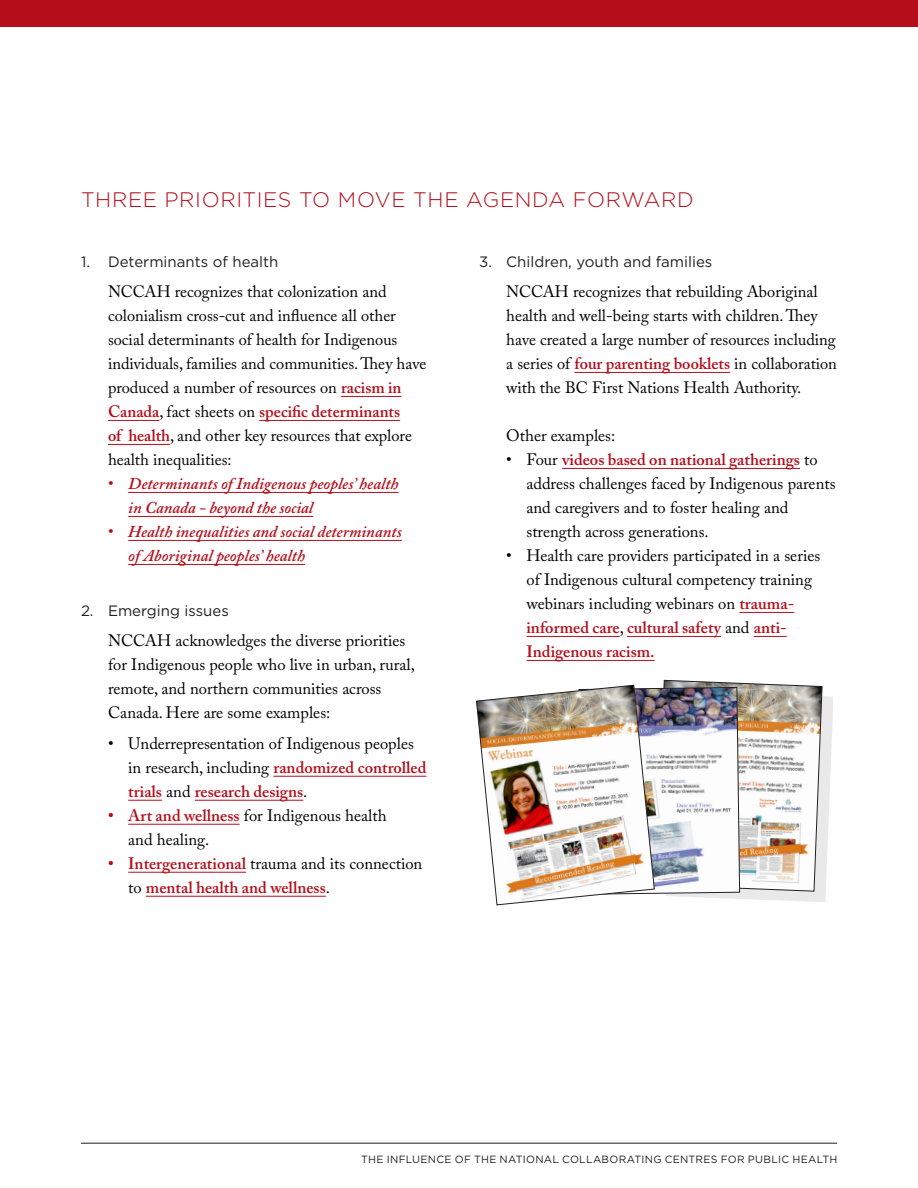
<style>
.page{position:relative;width:918px;height:1188px;background:#fff}
.page>*{position:absolute;margin:0;border:0;box-sizing:border-box;transform-origin:0 0}
.t1{font:300 21px "Gotham HTF";letter-spacing:.025em;color:#b50e1a}
.t2{font:16.5px/24px "Adobe Caslon Pro";color:#000}
.t3{font:italic 600 16.5px/24px "Adobe Caslon Pro";color:#b50e1a}
.t4{font:600 16.5px/24px "Adobe Caslon Pro";color:#b50e1a}
.t5{font:15px "Gotham HTF";color:#231f20}
.t6{font:10.5px "Gotham HTF";letter-spacing:.025em;color:#231f20}
.s1{font-weight:600;color:#b50e1a}
.s2{font-weight:400;font-style:normal}
.s3{font-weight:400;color:#000}
</style>
<div class="page">
<hr style="left:81px;top:1143px;width:756px;height:1px;background:#231f20">
<div style="left:0;top:0;width:918px;height:27px;background:#b50e1a"></div>
<hr style="left:341px;top:396px;width:61px;height:1px;background:#b50e1a">
<hr style="left:108px;top:420px;width:51px;height:1px;background:#b50e1a">
<hr style="left:259px;top:420px;width:141px;height:1px;background:#b50e1a">
<hr style="left:108px;top:444px;width:62px;height:1px;background:#b50e1a">
<hr style="left:128px;top:492px;width:271px;height:1px;background:#b50e1a">
<hr style="left:128px;top:516px;width:185px;height:1px;background:#b50e1a">
<hr style="left:128px;top:540px;width:274px;height:1px;background:#b50e1a">
<hr style="left:128px;top:564px;width:177px;height:1px;background:#b50e1a">
<hr style="left:273px;top:776px;width:153px;height:1px;background:#b50e1a">
<hr style="left:128px;top:800px;width:34px;height:1px;background:#b50e1a">
<hr style="left:195px;top:800px;width:108px;height:1px;background:#b50e1a">
<hr style="left:128px;top:824px;width:112px;height:1px;background:#b50e1a">
<hr style="left:128px;top:872px;width:118px;height:1px;background:#b50e1a">
<hr style="left:146px;top:896px;width:180px;height:1px;background:#b50e1a">
<hr style="left:574px;top:372px;width:156px;height:1px;background:#b50e1a">
<hr style="left:562px;top:468px;width:238px;height:1px;background:#b50e1a">
<hr style="left:739px;top:612px;width:55px;height:1px;background:#b50e1a">
<hr style="left:526px;top:636px;width:94px;height:1px;background:#b50e1a">
<hr style="left:627px;top:636px;width:94px;height:1px;background:#b50e1a">
<hr style="left:754px;top:636px;width:33px;height:1px;background:#b50e1a">
<hr style="left:526px;top:660px;width:129px;height:1px;background:#b50e1a">
<div style="left:666px;top:691px;width:167px;height:211px;background:#231f20;opacity:.1"></div>
<img style="left:476px;top:680px;width:346px;height:225px">
<p class="t1" style="left:81px;top:188px;width:614px">THREE PRIORITIES TO MOVE THE AGENDA FORWARD</p>
<p class="t5" style="left:81px;top:253px;width:199px">1. Determinants of health</p>
<p class="t2" style="left:108px;top:280px;width:320px">NCCAH recognizes that colonization and colonialism cross-cut and influence all other social determinants of health for Indigenous individuals, families and communities. They have produced a number of resources on <span class="s1">racism in Canada</span>, fact sheets on <span class="s1">specific determinants<br>of health</span>, and other key resources that explore health inequalities:</p>
<p class="t3" style="left:128px;top:472px;width:272px;text-indent:-20px"><span class="s2">•</span> Determinants of Indigenous peoples’ health in Canada - beyond the social</p>
<p class="t3" style="left:128px;top:520px;width:275px;text-indent:-20px"><span class="s2">•</span> Health inequalities and social determinants of Aboriginal peoples’ health</p>
<p class="t5" style="left:81px;top:602px;width:149px">2. Emerging issues</p>
<p class="t2" style="left:108px;top:629px;width:308px">NCCAH acknowledges the diverse priorities for Indigenous people who live in urban, rural, remote, and northern communities across Canada. Here are some examples:</p>
<p class="t2" style="left:128px;top:732px;width:300px;text-indent:-20px">• Underrepresentation of Indigenous peoples in research, including <span class="s1">randomized controlled trials</span> and <span class="s1">research designs</span>.</p>
<p class="t2" style="left:128px;top:804px;width:260px;text-indent:-20px"><span class="s1">• Art and wellness</span> for Indigenous health and healing.</p>
<p class="t4" style="left:128px;top:852px;width:296px;text-indent:-20px">• Intergenerational <span class="s3">trauma and its connection to</span> mental health and wellness<span class="s3">.</span></p>
<p class="t5" style="left:479px;top:253px;width:235px">3. Children, youth and families</p>
<p class="t2" style="left:506px;top:280px;width:332px">NCCAH recognizes that rebuilding Aboriginal health and well-being starts with children. They have created a large number of resources including a series of <span class="s1">four parenting booklets</span> in collaboration with the BC First Nations Health Authority.</p>
<p class="t2" style="left:506px;top:424px;width:111px">Other examples:</p>
<p class="t2" style="left:526px;top:448px;width:311px;text-indent:-20px">• Four <span class="s1">videos based on national gatherings</span> to address challenges faced by Indigenous parents and caregivers and to foster healing and strength across generations.</p>
<p class="t2" style="left:526px;top:544px;width:295px;text-indent:-20px">• Health care providers participated in a series of Indigenous cultural competency training webinars including webinars on <span class="s1">trauma&shy;informed care</span>, <span class="s1">cultural safety</span> and <span class="s1">anti-Indigenous racism.</span></p>
<p class="t6" style="left:361px;top:1153px;width:478px">THE INFLUENCE OF THE NATIONAL COLLABORATING CENTRES FOR PUBLIC HEALTH</p>
</div>
